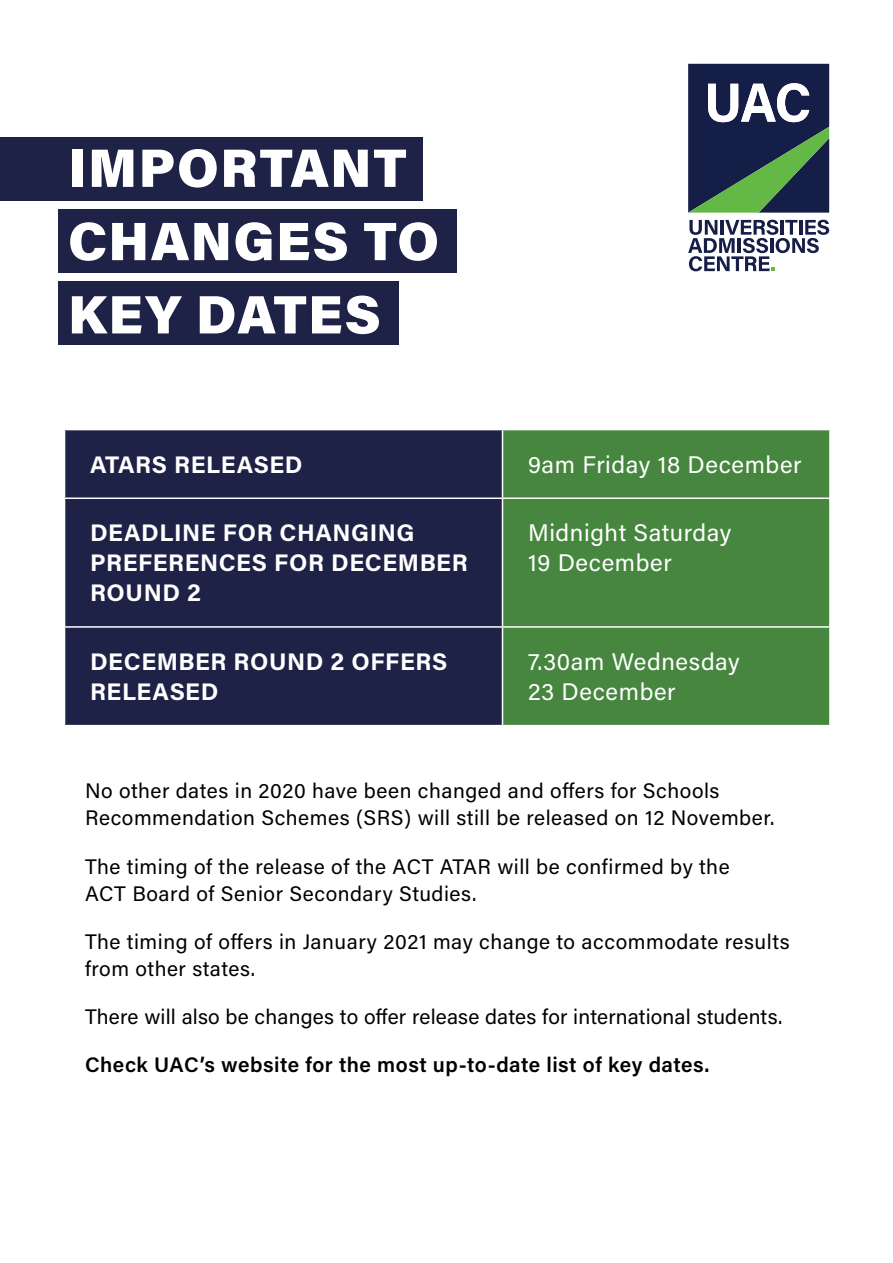
<style>
.page{position:relative;width:893px;height:1263px;background:#fff}
.page>*{position:absolute;margin:0;border:0;box-sizing:border-box;transform-origin:0 0}
.t1{font:900 54px/73.3px "Acumin Pro";letter-spacing:.025em;color:#fff}
.t2{font:700 24px/30px "Acumin Pro";letter-spacing:.025em;color:#fff}
.t3{font:24px/30px "Acumin Pro";letter-spacing:.025em;color:#fff}
.t4{font:21px/27px "Acumin Pro";letter-spacing:.025em;color:#000}
.t5{font:600 21px "Acumin Pro";letter-spacing:.02em;color:#000}
</style>
<div class="page">
<svg style="left:688px;top:64px;width:141px;height:149px"></svg>
<svg style="left:688px;top:220px;width:141px;height:51px"></svg>
<div style="left:0;top:137px;width:422px;height:64px;background:#1d2246"></div>
<div style="left:58px;top:209px;width:398px;height:64px;background:#1d2246"></div>
<div style="left:58px;top:281px;width:340px;height:64px;background:#1d2246"></div>
<div style="left:65px;top:430px;width:437px;height:295px;background:#1d2246"></div>
<div style="left:503px;top:430px;width:326px;height:295px;background:#46863e"></div>
<hr style="left:64px;top:497px;width:438px;height:2px;background:#fff">
<hr style="left:502px;top:497px;width:329px;height:2px;background:#fff">
<hr style="left:64px;top:626px;width:438px;height:2px;background:#fff">
<hr style="left:502px;top:626px;width:329px;height:2px;background:#fff">
<h1 class="t1" style="left:68px;top:129px;width:373px">IMPORTANT<br>CHANGES TO<br>KEY DATES</h1>
<p class="t2" style="left:90px;top:448px;width:214px">ATARS RELEASED</p>
<p class="t3" style="left:528px;top:448px;width:275px">9am Friday 18 December</p>
<p class="t2" style="left:90px;top:517px;width:379px">DEADLINE FOR CHANGING<br>PREFERENCES FOR DECEMBER<br>ROUND 2</p>
<p class="t3" style="left:528px;top:517px;width:205px">Midnight Saturday<br>19 December</p>
<p class="t2" style="left:90px;top:646px;width:359px">DECEMBER ROUND 2 OFFERS<br>RELEASED</p>
<p class="t3" style="left:528px;top:646px;width:213px">7.30am Wednesday<br>23 December</p>
<p class="t4" style="left:85px;top:777px;width:691px">No other dates in 2020 have been changed and offers for Schools<br>Recommendation Schemes (SRS) will still be released on 12 November.</p>
<p class="t4" style="left:85px;top:852px;width:646px">The timing of the release of the ACT ATAR will be confirmed by the<br>ACT Board of Senior Secondary Studies.</p>
<p class="t4" style="left:85px;top:927px;width:706px">The timing of offers in January 2021 may change to accommodate results from other states.</p>
<p class="t4" style="left:85px;top:1002px;width:699px">There will also be changes to offer release dates for international students.</p>
<p class="t5" style="left:85px;top:1050px;width:626px">Check UAC’s website for the most up-to-date list of key dates.</p>
</div>
